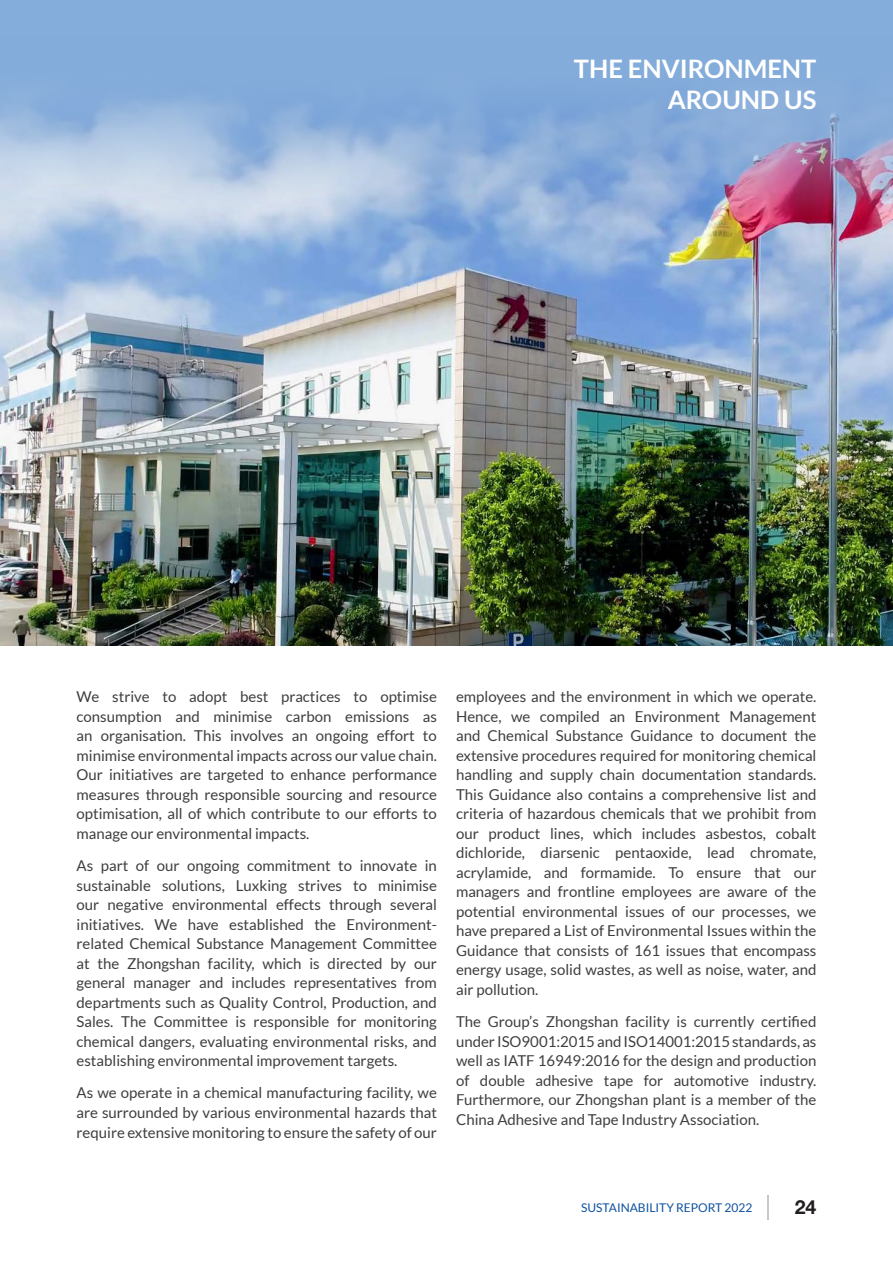
<style>
.page{position:relative;width:893px;height:1263px;background:#fff}
.page>*{position:absolute;margin:0;border:0;box-sizing:border-box;transform-origin:0 0}
.t1{font:700 25.5px/30.6px "Lato";color:#fff;text-align:right}
.t2{font:700 19.5px "Helvetica Neue LT Std";color:#231f20}
.t3{font:15px/19.5px "Lato";color:#3e3e3f;text-align:justify}
.t4{font:12px "Lato";color:#0d509f}
</style>
<div class="page">
<div style="left:0;top:0;width:893px;height:645px;background:#85addb"></div>
<img style="left:0;top:102px;width:893px;height:543px">
<hr style="left:767px;top:1195px;width:2px;height:25px;background:#c7c8ca">
<p class="t1" style="left:574px;top:53px;width:244px">THE ENVIRONMENT<br>AROUND US</p>
<p class="t3" style="left:77px;top:687px;width:362px">We strive to adopt best practices to optimise consumption and minimise carbon emissions as an organisation. This involves an ongoing effort to minimise environmental impacts across our value chain.<br>Our initiatives are targeted to enhance performance measures through responsible sourcing and resource optimisation, all of which contribute to our efforts to manage our environmental impacts.</p>
<p class="t3" style="left:77px;top:856px;width:362px">As part of our ongoing commitment to innovate in sustainable solutions, Luxking strives to minimise our negative environmental effects through several initiatives. We have established the Environment&shy;related Chemical Substance Management Committee at the Zhongshan facility, which is directed by our general manager and includes representatives from departments such as Quality Control, Production, and Sales. The Committee is responsible for monitoring chemical dangers, evaluating environmental risks, and establishing environmental improvement targets.</p>
<p class="t3" style="left:77px;top:1083px;width:362px">As we operate in a chemical manufacturing facility, we are surrounded by various environmental hazards that require extensive monitoring to ensure the safety of our</p>
<p class="t3" style="left:456px;top:687px;width:362px">employees and the environment in which we operate.<br>Hence, we compiled an Environment Management and Chemical Substance Guidance to document the extensive procedures required for monitoring chemical handling and supply chain documentation standards.<br>This Guidance also contains a comprehensive list and criteria of hazardous chemicals that we prohibit from our product lines, which includes asbestos, cobalt dichloride, diarsenic pentaoxide, lead chromate, acrylamide, and formamide. To ensure that our managers and frontline employees are aware of the potential environmental issues of our processes, we have prepared a List of Environmental Issues within the Guidance that consists of 161 issues that encompass energy usage, solid wastes, as well as noise, water, and air pollution.</p>
<p class="t3" style="left:456px;top:1012px;width:362px">The Group’s Zhongshan facility is currently certified under ISO9001:2015 and ISO14001:2015 standards, as well as IATF 16949:2016 for the design and production of double adhesive tape for automotive industry.<br>Furthermore, our Zhongshan plant is a member of the China Adhesive and Tape Industry Association.</p>
<p class="t4" style="left:581px;top:1201px;width:173px">SUSTAINABILITY REPORT 2022</p>
<h2 class="t2" style="left:795px;top:1195px;width:23px">24</h2>
</div>
